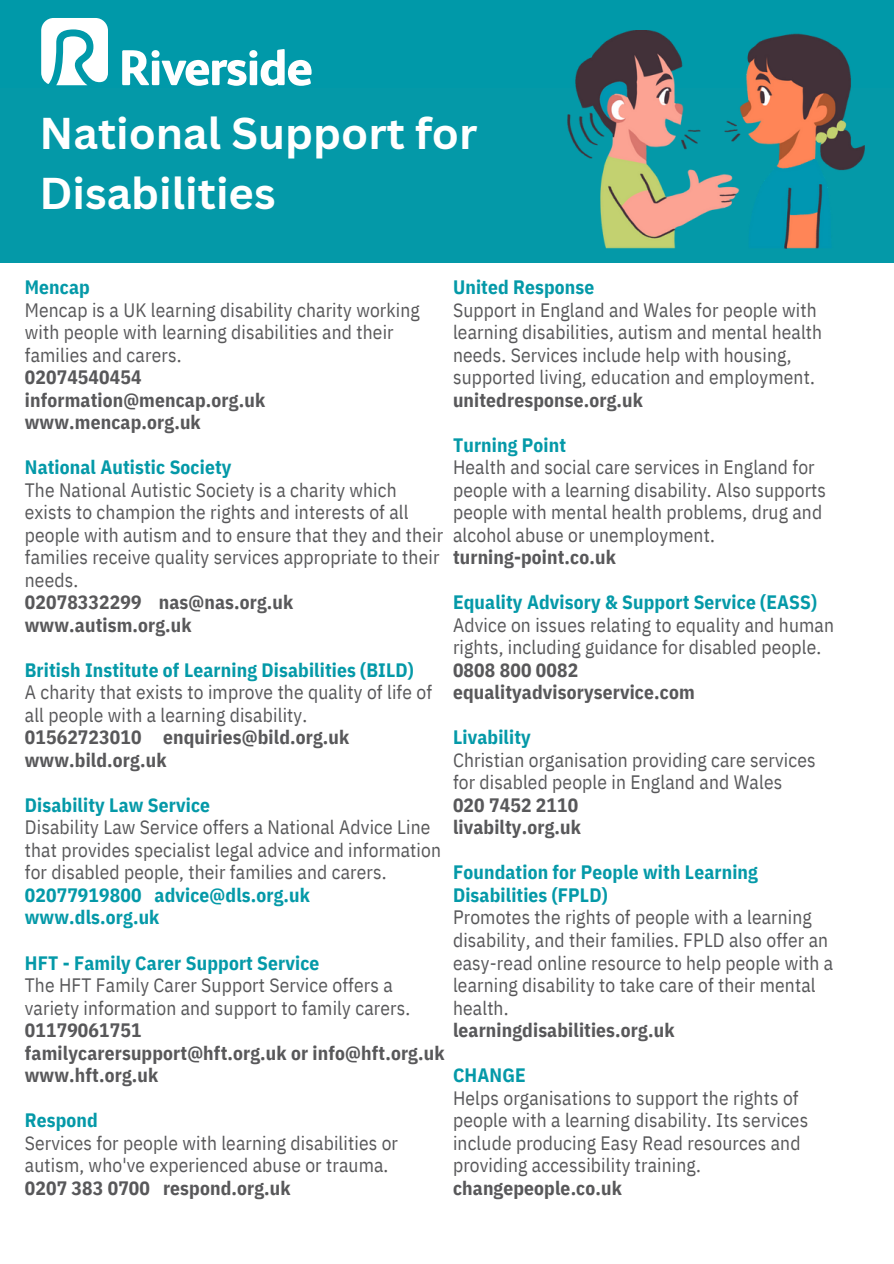
<style>
.page{position:relative;width:894px;height:1264px;background:#fff}
.page>*{position:absolute;margin:0;border:0;box-sizing:border-box;transform-origin:0 0}
.t1{font:700 43.35px/59.7px "Canva Sans";color:#fff}
.t2{font:19.35px/22.5px "IBM Plex Sans Cond";letter-spacing:.01em;color:#58585a}
.t3{font:700 19.35px/22.5px "IBM Plex Sans Cond";letter-spacing:.01em;color:#58585a}
.t4{font:700 19.35px/22.5px "IBM Plex Sans Cond";letter-spacing:.01em;color:#0499a8}
.s1{font-weight:700;color:#0499a8}
.s2{font-weight:700}
</style>
<div class="page">
<div style="left:0;top:0;width:893px;height:139px;background:#0099a9"></div>
<svg style="left:122px;top:49px;width:189px;height:37px"></svg>
<svg style="left:41px;top:18px;width:67px;height:67px"></svg>
<div style="left:0;top:88px;width:893px;height:174px;background:#0499a8"></div>
<img style="left:567px;top:30px;width:297px;height:219px">
<p class="t1" style="left:39px;top:102px;width:439px">National Support for<br>Disabilities</p>
<h1 class="t4" style="left:25px;top:276px;width:67px">Mencap</h1>
<p class="t2" style="left:25px;top:298px;width:396px">Mencap is a UK learning disability charity working with people with learning disabilities and their families and carers.</p>
<p class="t3" style="left:25px;top:366px;width:118px">02074540454</p>
<p class="t3" style="left:25px;top:388px;width:242px">information@mencap.org.uk</p>
<p class="t3" style="left:25px;top:411px;width:177px">www.mencap.org.uk</p>
<p class="t4" style="left:25px;top:456px;width:208px">National Autistic Society</p>
<p class="t2" style="left:25px;top:478px;width:419px">The National Autistic Society is a charity which exists to champion the rights and interests of all people with autism and to ensure that they and their families receive quality services appropriate to their needs.</p>
<p class="t3" style="left:25px;top:591px;width:270px">02078332299 nas@nas.org.uk</p>
<p class="t3" style="left:25px;top:613px;width:168px">www.autism.org.uk</p>
<p class="t4" style="left:25px;top:658px;width:390px">British Institute of Learning Disabilities (BILD)</p>
<p class="t2" style="left:25px;top:681px;width:408px">A charity that exists to improve the quality of life of all people with a learning disability.</p>
<p class="t3" style="left:25px;top:726px;width:326px">01562723010 enquiries@bild.org.uk www.bild.org.uk</p>
<p class="t4" style="left:25px;top:793px;width:187px">Disability Law Service</p>
<p class="t2" style="left:25px;top:816px;width:417px">Disability Law Service offers a National Advice Line that provides specialist legal advice and information for disabled people, their families and carers.<br><span class="s1">02077919800 advice@dls.org.uk</span></p>
<p class="t4" style="left:25px;top:906px;width:136px">www.dls.org.uk</p>
<p class="t4" style="left:25px;top:951px;width:296px">HFT - Family Carer Support Service</p>
<p class="t2" style="left:25px;top:973px;width:387px">The HFT Family Carer Support Service offers a variety information and support to family carers.<br><span class="s2">01179061751</span></p>
<p class="t3" style="left:25px;top:1041px;width:421px">familycarersupport@hft.org.uk or info@hft.org.uk www.hft.org.uk</p>
<p class="t4" style="left:25px;top:1108px;width:75px">Respond</p>
<p class="t2" style="left:25px;top:1131px;width:374px">Services for people with learning disabilities or autism, who've experienced abuse or trauma.</p>
<p class="t3" style="left:25px;top:1176px;width:267px">0207 383 0700 respond.org.uk</p>
<p class="t4" style="left:453px;top:276px;width:143px">United Response</p>
<p class="t2" style="left:453px;top:298px;width:370px">Support in England and Wales for people with learning disabilities, autism and mental health needs. Services include help with housing, supported living, education and employment.</p>
<p class="t3" style="left:453px;top:388px;width:191px">unitedresponse.org.uk</p>
<p class="t4" style="left:453px;top:433px;width:114px">Turning Point</p>
<p class="t2" style="left:453px;top:456px;width:374px">Health and social care services in England for people with a learning disability. Also supports people with mental health problems, drug and alcohol abuse or unemployment.</p>
<p class="t3" style="left:453px;top:546px;width:164px">turning-point.co.uk</p>
<p class="t4" style="left:453px;top:591px;width:365px">Equality Advisory &amp; Support Service (EASS)</p>
<p class="t2" style="left:453px;top:613px;width:382px">Advice on issues relating to equality and human rights, including guidance for disabled people.</p>
<p class="t3" style="left:453px;top:658px;width:127px">0808 800 0082</p>
<p class="t3" style="left:453px;top:681px;width:243px">equalityadvisoryservice.com</p>
<p class="t4" style="left:453px;top:726px;width:79px">Livability</p>
<p class="t2" style="left:453px;top:748px;width:364px">Christian organisation providing care services for disabled people in England and Wales</p>
<p class="t3" style="left:453px;top:793px;width:127px">020 7452 2110</p>
<p class="t3" style="left:453px;top:816px;width:129px">livabilty.org.uk</p>
<p class="t4" style="left:453px;top:861px;width:306px">Foundation for People with Learning<br>Disabilities (FPLD)</p>
<p class="t2" style="left:453px;top:906px;width:381px">Promotes the rights of people with a learning disability, and their families. FPLD also offer an easy-read online resource to help people with a learning disability to take care of their mental health.</p>
<p class="t3" style="left:453px;top:1018px;width:223px">learningdisabilities.org.uk</p>
<p class="t4" style="left:453px;top:1063px;width:74px">CHANGE</p>
<p class="t2" style="left:453px;top:1086px;width:356px">Helps organisations to support the rights of people with a learning disability. Its services include producing Easy Read resources and providing accessibility training.</p>
<p class="t3" style="left:453px;top:1176px;width:170px">changepeople.co.uk</p>
</div>
